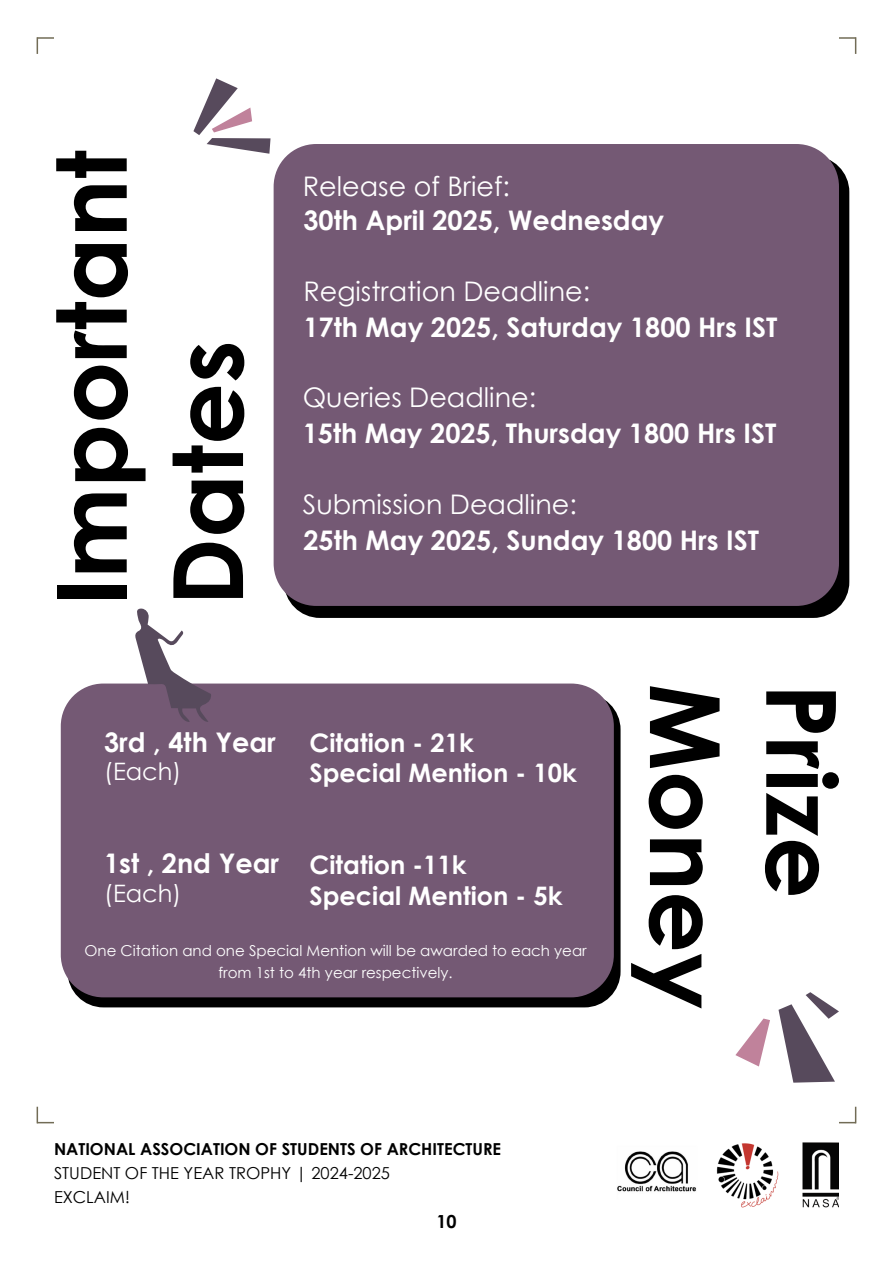
<style>
.page{position:relative;width:893px;height:1263px;background:#fff}
.page>*{position:absolute;margin:0;border:0;box-sizing:border-box;transform-origin:0 0}
.t1{font:700 96.9px/116.2px "Century Gothic";color:#000}
.t2{font:700 27px "Century Gothic";color:#fff}
.t3{font:27px "Century Gothic";color:#fff}
.t4{font:700 25.5px/30.6px "Century Gothic";color:#fff}
.t5{font:24px "Century Gothic";color:#fff}
.t6{font:700 18px "Century Gothic";color:#000}
.t7{font:700 16.5px "Century Gothic";color:#000}
.t8{font:16.5px/24px "Century Gothic";color:#000}
.t9{font:15px/21.6px "Century Gothic";color:#fff;text-align:center}
</style>
<div class="page">
<img style="left:802px;top:1142px;width:37px;height:66px">
<img style="left:716px;top:1143px;width:63px;height:65px">
<img style="left:617px;top:1151px;width:79px;height:41px">
<div style="left:67px;top:694px;width:554px;height:313px;background:#000;border-radius:36px"></div>
<div style="left:284px;top:156px;width:565px;height:462px;background:#000;border-radius:36px"></div>
<div style="left:274px;top:144px;width:565px;height:462px;background:#745974;border-radius:43px"></div>
<div style="left:61px;top:683px;width:553px;height:314px;background:#745974;border-radius:43px"></div>
<svg style="left:193px;top:78px;width:78px;height:76px"></svg>
<svg style="left:778px;top:992px;width:61px;height:91px"></svg>
<svg style="left:735px;top:1018px;width:35px;height:48px"></svg>
<svg style="left:135px;top:608px;width:77px;height:114px"></svg>
<svg style="left:37px;top:37px;width:17px;height:17px"></svg>
<svg style="left:37px;top:1107px;width:17px;height:16px"></svg>
<svg style="left:839px;top:37px;width:17px;height:17px"></svg>
<svg style="left:839px;top:1107px;width:17px;height:16px"></svg>
<h1 class="t1" style="left:29px;top:606px;width:457px;rotate:-90deg">Important<br>Dates</h1>
<p class="t3" style="left:303px;top:167px;width:209px">Release of Brief:</p>
<p class="t2" style="left:303px;top:200px;width:362px">30th April 2025, Wednesday</p>
<p class="t3" style="left:303px;top:272px;width:288px">Registration Deadline:</p>
<p class="t2" style="left:303px;top:306px;width:476px">17th May 2025, Saturday 1800 Hrs IST</p>
<p class="t3" style="left:303px;top:378px;width:235px">Queries Deadline:</p>
<p class="t2" style="left:303px;top:412px;width:475px">15th May 2025, Thursday 1800 Hrs IST</p>
<p class="t3" style="left:303px;top:485px;width:275px">Submission Deadline:</p>
<p class="t2" style="left:303px;top:519px;width:457px">25th May 2025, Sunday 1800 Hrs IST</p>
<p class="t2" style="left:104px;top:721px;width:173px">3rd , 4th Year</p>
<p class="t5" style="left:104px;top:755px;width:79px">(Each)</p>
<p class="t4" style="left:310px;top:726px;width:269px">Citation - 21k<br>Special Mention - 10k</p>
<p class="t2" style="left:104px;top:843px;width:176px">1st , 2nd Year</p>
<p class="t5" style="left:104px;top:877px;width:79px">(Each)</p>
<p class="t9" style="left:84px;top:940px;width:504px">One Citation and one Special Mention will be awarded to each year from 1st to 4th year respectively.</p>
<p class="t4" style="left:310px;top:848px;width:254px">Citation -11k<br>Special Mention - 5k</p>
<h1 class="t1" style="left:748px;top:683px;width:327px;rotate:90deg">Money</h1>
<h1 class="t1" style="left:864px;top:683px;width:217px;rotate:90deg">Prize</h1>
<p class="t7" style="left:54px;top:1136px;width:449px">NATIONAL ASSOCIATION OF STUDENTS OF ARCHITECTURE</p>
<p class="t8" style="left:54px;top:1160px;width:338px">STUDENT OF THE YEAR TROPHY | 2024-2025<br>EXCLAIM!</p>
<p class="t6" style="left:436px;top:1207px;width:22px">10</p>
</div>
